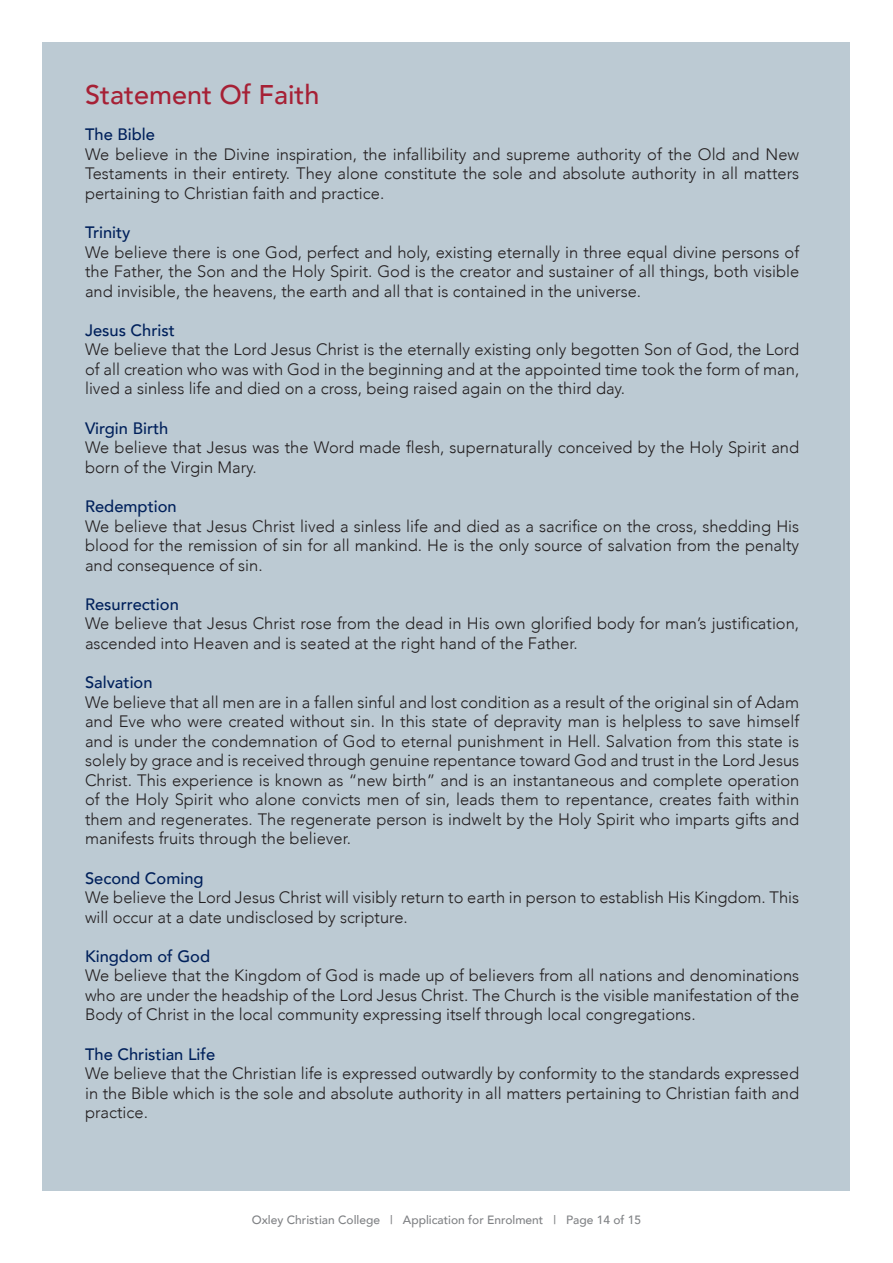
<style>
.page{position:relative;width:893px;height:1263px;background:#fff}
.page>*{position:absolute;margin:0;border:0;box-sizing:border-box;transform-origin:0 0}
.Headings_1__Red{font:500 27px "Avenir";color:#a62035}
.Body_Text{font:300 16.5px/19.5px "Avenir";color:#231f20;text-align:justify}
.Blue_Small_Heading{font:500 16.5px "Avenir";color:#00205b}
.t1{font:500 12px "Avenir";color:#808285}
</style>
<div class="page">
<div style="left:43px;top:43px;width:807px;height:1148px;background:#bccad3"></div>
<p class="Headings_1__Red" style="left:85px;top:71px;width:236px">Statement Of Faith</p>
<p class="Blue_Small_Heading" style="left:85px;top:120px;width:71px">The Bible</p>
<p class="Body_Text" style="left:85px;top:144px;width:716px">We believe in the Divine inspiration, the infallibility and supreme authority of the Old and New Testaments in their entirety. They alone constitute the sole and absolute authority in all matters pertaining to Christian faith and practice.</p>
<p class="Blue_Small_Heading" style="left:85px;top:218px;width:47px">Trinity</p>
<p class="Body_Text" style="left:85px;top:242px;width:716px">We believe there is one God, perfect and holy, existing eternally in three equal divine persons of the Father, the Son and the Holy Spirit. God is the creator and sustainer of all things, both visible and invisible, the heavens, the earth and all that is contained in the universe.</p>
<p class="Blue_Small_Heading" style="left:85px;top:316px;width:91px">Jesus Christ</p>
<p class="Body_Text" style="left:85px;top:340px;width:716px">We believe that the Lord Jesus Christ is the eternally existing only begotten Son of God, the Lord of all creation who was with God in the beginning and at the appointed time took the form of man, lived a sinless life and died on a cross, being raised again on the third day.</p>
<p class="Blue_Small_Heading" style="left:85px;top:414px;width:85px">Virgin Birth</p>
<p class="Body_Text" style="left:85px;top:438px;width:716px">We believe that Jesus was the Word made flesh, supernaturally conceived by the Holy Spirit and born of the Virgin Mary.</p>
<p class="Blue_Small_Heading" style="left:85px;top:492px;width:93px">Redemption</p>
<p class="Body_Text" style="left:85px;top:516px;width:716px">We believe that Jesus Christ lived a sinless life and died as a sacrifice on the cross, shedding His blood for the remission of sin for all mankind. He is the only source of salvation from the penalty and consequence of sin.</p>
<p class="Blue_Small_Heading" style="left:85px;top:590px;width:95px">Resurrection</p>
<p class="Body_Text" style="left:85px;top:614px;width:716px">We believe that Jesus Christ rose from the dead in His own glorified body for man’s justification, ascended into Heaven and is seated at the right hand of the Father.</p>
<p class="Blue_Small_Heading" style="left:85px;top:668px;width:69px">Salvation</p>
<p class="Body_Text" style="left:85px;top:692px;width:716px">We believe that all men are in a fallen sinful and lost condition as a result of the original sin of Adam and Eve who were created without sin. In this state of depravity man is helpless to save himself and is under the condemnation of God to eternal punishment in Hell. Salvation from this state is solely by grace and is received through genuine repentance toward God and trust in the Lord Jesus Christ. This experience is known as “new birth” and is an instantaneous and complete operation of the Holy Spirit who alone convicts men of sin, leads them to repentance, creates faith within them and regenerates. The regenerate person is indwelt by the Holy Spirit who imparts gifts and manifests fruits through the believer.</p>
<p class="Blue_Small_Heading" style="left:85px;top:863px;width:120px">Second Coming</p>
<p class="Body_Text" style="left:85px;top:888px;width:716px">We believe the Lord Jesus Christ will visibly return to earth in person to establish His Kingdom. This will occur at a date undisclosed by scripture.</p>
<p class="Blue_Small_Heading" style="left:85px;top:942px;width:127px">Kingdom of God</p>
<p class="Body_Text" style="left:85px;top:966px;width:716px">We believe that the Kingdom of God is made up of believers from all nations and denominations who are under the headship of the Lord Jesus Christ. The Church is the visible manifestation of the Body of Christ in the local community expressing itself through local congregations.</p>
<p class="Blue_Small_Heading" style="left:85px;top:1040px;width:132px">The Christian Life</p>
<p class="Body_Text" style="left:85px;top:1064px;width:716px">We believe that the Christian life is expressed outwardly by conformity to the standards expressed in the Bible which is the sole and absolute authority in all matters pertaining to Christian faith and practice.</p>
<p class="t1" style="left:252px;top:1209px;width:391px">Oxley Christian College | Application for Enrolment | Page 14 of 15</p>
</div>
